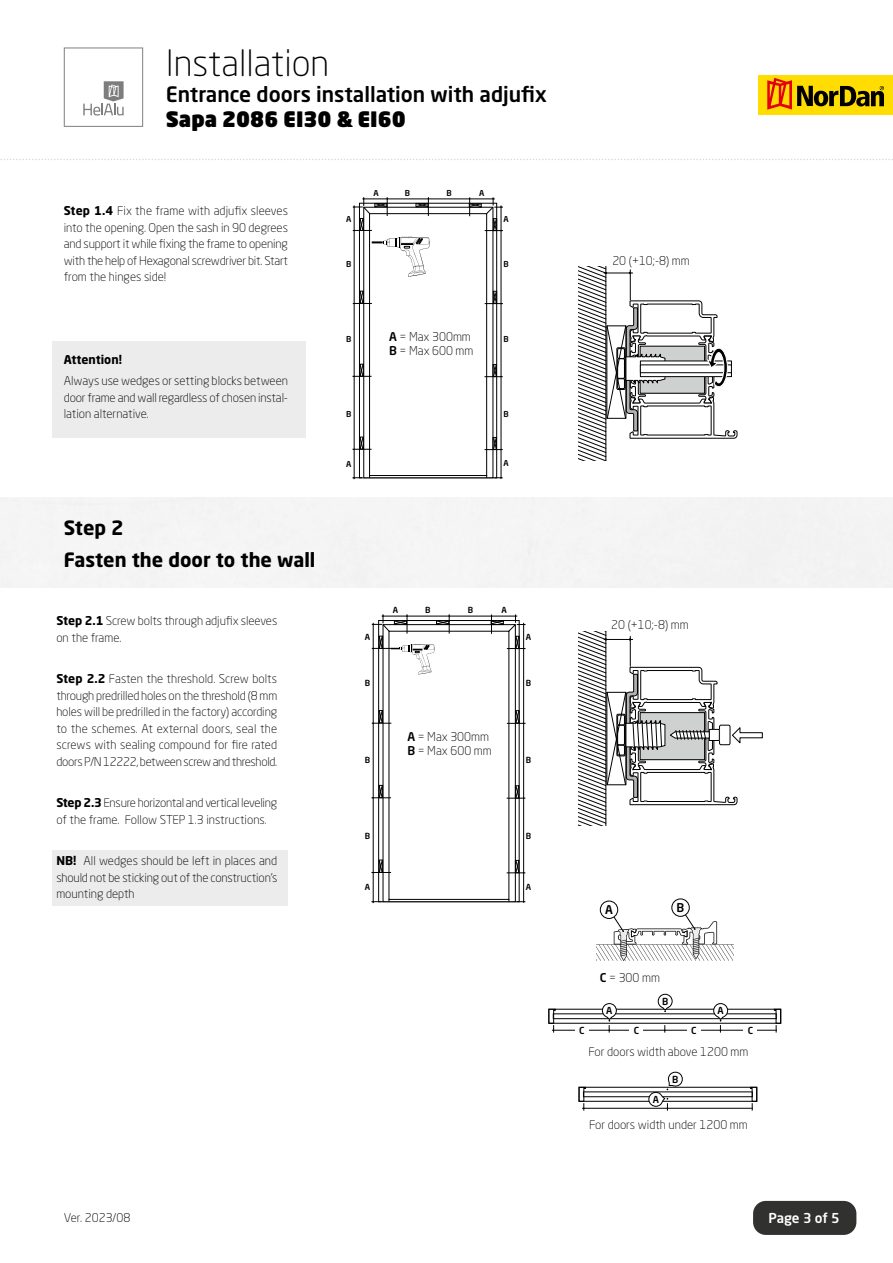
<style>
.page{position:relative;width:893px;height:1263px;background:#fff}
.page>*{position:absolute;margin:0;border:0;box-sizing:border-box;transform-origin:0 0}
.t1{font:300 36px "Neo Sans Std";color:#000}
.t2{font:500 21px "Neo Sans Std";color:#000}
.t3{font:900 21px "Neo Sans Std";color:#000}
.t4{font:700 19.5px/32px "Neo Sans Std";color:#000}
.t5{font:500 13.5px "Neo Sans Std";letter-spacing:-.01em;color:#fff}
.t6{font:300 12px/16.5px "Neo Sans Std";letter-spacing:-.01em;color:#000;text-align:justify}
.t7{font:700 12px "Neo Sans Std";color:#000}
.t8{font:500 12px "Neo Sans Std";color:#000}
.t9{font:500 9.6px "Neo Sans Std";color:#000}
.t10{font:500 8.25px "Neo Sans Std";color:#000}
.t11{font:500 8.1px "Neo Sans Std";color:#000}
.s1{font-weight:700}
.s2{font-weight:500}
</style>
<div class="page">
<div style="left:759px;top:75px;width:134px;height:39px;background:#fd0"></div>
<svg style="left:767px;top:78px;width:117px;height:32px"></svg>
<svg style="left:64px;top:47px;width:79px;height:80px"></svg>
<svg style="left:0;top:159px;width:893px;height:1px"></svg>
<div style="left:753px;top:1201px;width:103px;height:34px;background:#313130;border-radius:13px"></div>
<div style="left:52px;top:341px;width:253px;height:97px;background:#ececec"></div>
<div style="left:52px;top:850px;width:235px;height:56px;background:#ececec"></div>
<svg style="left:361px;top:205px;width:134px;height:271px"></svg>
<div style="left:359px;top:203px;width:138px;height:275px;border:1px solid #000"></div>
<div style="left:364px;top:207px;width:129px;height:271px;background:#fff"></div>
<div style="left:369px;top:213px;width:118px;height:263px;border:1px solid #000"></div>
<hr style="left:362px;top:199px;width:133px;height:1px;background:#000">
<hr style="left:354px;top:205px;width:1px;height:274px;background:#000">
<hr style="left:501px;top:205px;width:1px;height:274px;background:#000">
<svg style="left:352px;top:477px;width:10px;height:2px"></svg>
<svg style="left:416px;top:197px;width:13px;height:19px"></svg>
<svg style="left:469px;top:197px;width:34px;height:34px"></svg>
<svg style="left:485px;top:291px;width:18px;height:13px"></svg>
<svg style="left:484px;top:364px;width:19px;height:13px"></svg>
<svg style="left:484px;top:437px;width:19px;height:13px"></svg>
<svg style="left:353px;top:197px;width:35px;height:34px"></svg>
<svg style="left:353px;top:291px;width:19px;height:13px"></svg>
<svg style="left:352px;top:364px;width:20px;height:13px"></svg>
<svg style="left:352px;top:437px;width:20px;height:13px"></svg>
<svg style="left:372px;top:237px;width:58px;height:40px"></svg>
<svg style="left:579px;top:266px;width:158px;height:194px"></svg>
<svg style="left:579px;top:631px;width:184px;height:194px"></svg>
<svg style="left:380px;top:622px;width:137px;height:278px"></svg>
<div style="left:378px;top:620px;width:141px;height:282px;border:1px solid #000"></div>
<svg style="left:385px;top:626px;width:129px;height:274px"></svg>
<div style="left:383px;top:624px;width:133px;height:278px;border:1px solid #000"></div>
<div style="left:389px;top:631px;width:120px;height:268px;background:#fff"></div>
<hr style="left:382px;top:616px;width:135px;height:1px;background:#000">
<hr style="left:373px;top:623px;width:1px;height:280px;background:#000">
<hr style="left:523px;top:623px;width:1px;height:280px;background:#000">
<svg style="left:491px;top:614px;width:35px;height:35px"></svg>
<svg style="left:507px;top:710px;width:19px;height:14px"></svg>
<svg style="left:507px;top:785px;width:18px;height:14px"></svg>
<svg style="left:507px;top:860px;width:18px;height:13px"></svg>
<svg style="left:372px;top:710px;width:19px;height:14px"></svg>
<svg style="left:371px;top:785px;width:20px;height:14px"></svg>
<svg style="left:371px;top:860px;width:20px;height:13px"></svg>
<svg style="left:372px;top:614px;width:78px;height:60px"></svg>
<div style="left:672px;top:899px;width:17px;height:17px;border:1px solid #000;border-radius:50%"></div>
<div style="left:600px;top:901px;width:18px;height:18px;border:1px solid #000;border-radius:50%"></div>
<svg style="left:596px;top:914px;width:137px;height:47px"></svg>
<div style="left:553px;top:1013px;width:224px;height:6px;border:1px solid #000"></div>
<svg style="left:548px;top:1009px;width:8px;height:23px"></svg>
<svg style="left:774px;top:1009px;width:7px;height:23px"></svg>
<hr style="left:552px;top:1030px;width:223px;height:1px;background:#000">
<div style="left:575px;top:1026px;width:14px;height:10px;background:#fff"></div>
<div style="left:687px;top:1026px;width:14px;height:10px;background:#fff"></div>
<div style="left:630px;top:1026px;width:13px;height:10px;background:#fff"></div>
<div style="left:744px;top:1026px;width:13px;height:10px;background:#fff"></div>
<svg style="left:602px;top:1003px;width:15px;height:29px"></svg>
<svg style="left:713px;top:1003px;width:15px;height:29px"></svg>
<svg style="left:658px;top:994px;width:14px;height:18px"></svg>
<svg style="left:578px;top:1087px;width:8px;height:24px"></svg>
<svg style="left:750px;top:1087px;width:7px;height:24px"></svg>
<hr style="left:582px;top:1108px;width:169px;height:1px;background:#000">
<svg style="left:648px;top:1071px;width:35px;height:40px"></svg>
<h1 class="t1" style="left:166px;top:42px;width:165px">Installation</h1>
<h2 class="t2" style="left:166px;top:81px;width:382px">Entrance doors installation with adjufix</h2>
<h2 class="t3" style="left:166px;top:105px;width:242px">Sapa 2086 EI30 &amp; EI60</h2>
<p class="t6" style="left:64px;top:203px;width:226px"><span class="s1">Step 1.4</span> Fix the frame with adjufix sleeves into the opening. Open the sash in 90 degrees and support it while fixing the frame to opening with the help of Hexagonal screwdriver bit. Start from the hinges side!</p>
<p class="t7" style="left:64px;top:352px;width:60px">Attention!</p>
<p class="t6" style="left:64px;top:372px;width:226px">Always use wedges or setting blocks between door frame and wall regardless of chosen instal&shy;lation alternative.</p>
<h3 class="t4" style="left:64px;top:511px;width:253px">Step 2<br>Fasten the door to the wall</h3>
<p class="t6" style="left:56px;top:613px;width:222px"><span class="s1">Step 2.1</span> Screw bolts through adjufix sleeves on the frame.</p>
<p class="t6" style="left:56px;top:671px;width:222px"><span class="s1">Step 2.2</span> Fasten the threshold. Screw bolts through predrilled holes on the threshold (8 mm holes will be predrilled in the factory) according to the schemes. At external doors, seal the screws with sealing compound for fire rated doors P/N 12222, between screw and threshold.</p>
<p class="t6" style="left:56px;top:795px;width:222px"><span class="s1">Step 2.3</span> Ensure horizontal and vertical leveling of the frame. Follow STEP 1.3 instructions.</p>
<p class="t6" style="left:56px;top:853px;width:223px"><span class="s1">NB!</span> All wedges should be left in places and should not be sticking out of the construction’s mounting depth</p>
<p class="t11" style="left:346px;top:214px;width:7px">A</p>
<p class="t11" style="left:346px;top:259px;width:7px">B</p>
<p class="t11" style="left:373px;top:188px;width:7px">A</p>
<p class="t11" style="left:405px;top:188px;width:7px">B</p>
<p class="t11" style="left:447px;top:188px;width:7px">B</p>
<p class="t11" style="left:479px;top:188px;width:7px">A</p>
<p class="t11" style="left:503px;top:214px;width:7px">A</p>
<p class="t11" style="left:503px;top:259px;width:7px">B</p>
<p class="t6" style="left:389px;top:329px;width:86px;line-height:14.4px"><span class="s2">A</span> = Max 300mm<br><span class="s2">B</span> = Max 600 mm</p>
<p class="t11" style="left:346px;top:334px;width:7px">B</p>
<p class="t11" style="left:503px;top:334px;width:7px">B</p>
<p class="t11" style="left:346px;top:409px;width:7px">B</p>
<p class="t11" style="left:346px;top:459px;width:7px">A</p>
<p class="t11" style="left:503px;top:409px;width:7px">B</p>
<p class="t11" style="left:503px;top:458px;width:7px">A</p>
<p class="t10" style="left:365px;top:631px;width:7px">A</p>
<p class="t10" style="left:365px;top:678px;width:7px">B</p>
<p class="t10" style="left:393px;top:605px;width:7px">A</p>
<p class="t10" style="left:425px;top:605px;width:7px">B</p>
<p class="t10" style="left:468px;top:605px;width:7px">B</p>
<p class="t10" style="left:501px;top:605px;width:7px">A</p>
<p class="t10" style="left:526px;top:631px;width:7px">A</p>
<p class="t10" style="left:526px;top:678px;width:7px">B</p>
<p class="t6" style="left:407px;top:729px;width:86px;line-height:14.4px"><span class="s2">A</span> = Max 300mm<br><span class="s2">B</span> = Max 600 mm</p>
<p class="t10" style="left:365px;top:755px;width:7px">B</p>
<p class="t10" style="left:526px;top:755px;width:7px">B</p>
<p class="t10" style="left:365px;top:831px;width:7px">B</p>
<p class="t10" style="left:365px;top:882px;width:7px">A</p>
<p class="t10" style="left:526px;top:831px;width:7px">B</p>
<p class="t10" style="left:526px;top:882px;width:7px">A</p>
<p class="t6" style="left:64px;top:1209px;width:68px">Ver. 2023/08</p>
<p class="t6" style="left:612px;top:252px;width:79px">20 (+10;-8) mm</p>
<p class="t6" style="left:611px;top:616px;width:79px">20 (+10;-8) mm</p>
<p class="t8" style="left:605px;top:902px;width:9px">A</p>
<p class="t8" style="left:677px;top:900px;width:9px">B</p>
<p class="t6" style="left:600px;top:969px;width:62px"><span class="s2">C</span> = 300 mm</p>
<p class="t9" style="left:662px;top:995px;width:8px">B</p>
<p class="t9" style="left:606px;top:1004px;width:8px">A</p>
<p class="t9" style="left:718px;top:1004px;width:8px">A</p>
<p class="t9" style="left:579px;top:1024px;width:7px">C</p>
<p class="t9" style="left:634px;top:1024px;width:7px">C</p>
<p class="t9" style="left:691px;top:1024px;width:7px">C</p>
<p class="t9" style="left:748px;top:1024px;width:7px">C</p>
<p class="t6" style="left:588px;top:1043px;width:161px">For doors width above 1200 mm</p>
<p class="t9" style="left:653px;top:1093px;width:8px">A</p>
<p class="t9" style="left:672px;top:1073px;width:8px">B</p>
<p class="t6" style="left:589px;top:1116px;width:160px">For doors width under 1200 mm</p>
<p class="t5" style="left:768px;top:1209px;width:73px">Page 3 of 5</p>
</div>
